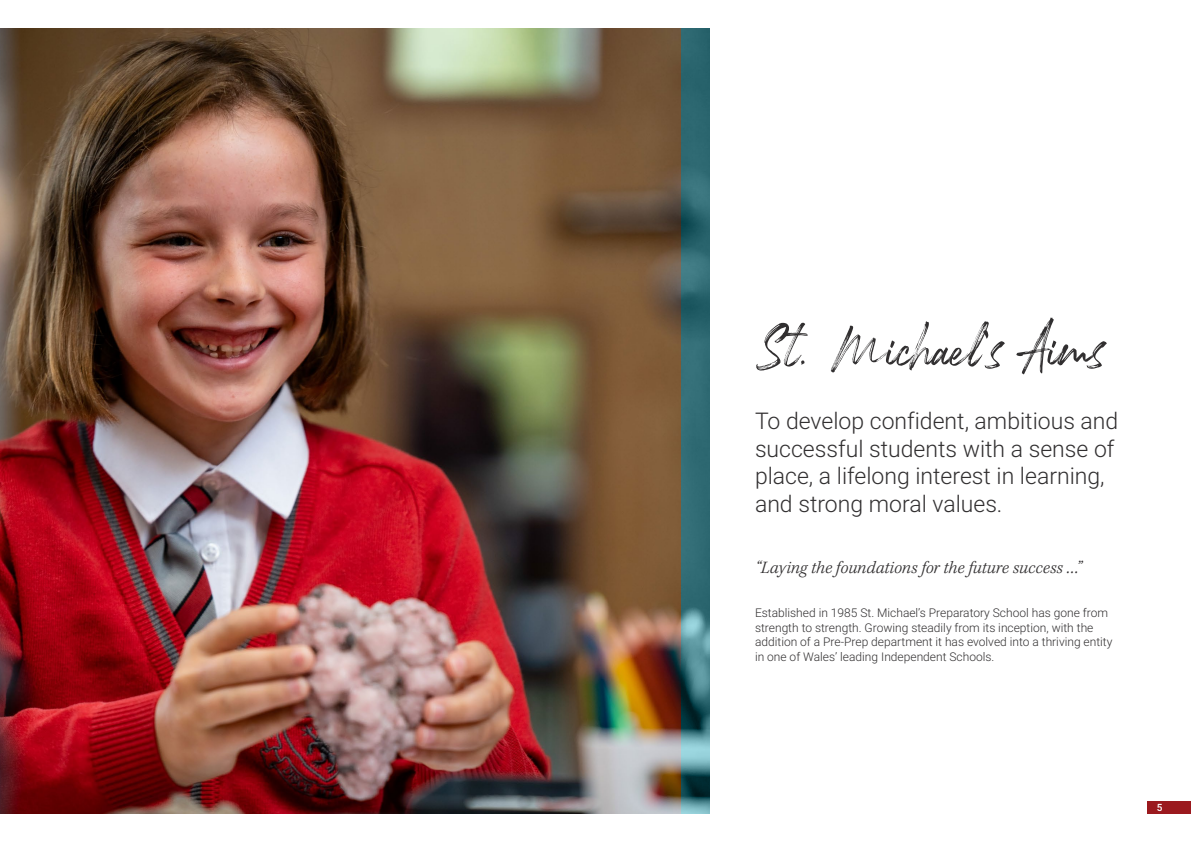
<style>
.page{position:relative;width:1191px;height:842px;background:#fff}
.page>*{position:absolute;margin:0;border:0;box-sizing:border-box;transform-origin:0 0}
.t1{font:60px "Rockness";letter-spacing:-.005em;color:#312f30}
.t2{font:300 23px/27.6px "Roboto";color:#312f30}
.t3{font:italic 300 17.8px "Kepler Std";color:#312f30}
.t4{font:300 12px/14.4px "Roboto";color:#312f30}
.t5{font:500 10px "Roboto";color:#fff}
</style>
<div class="page">
<div style="left:1146px;top:801px;width:45px;height:13px;background:#9b191e"></div>
<img style="left:0;top:28px;width:681px;height:786px">
<svg style="left:681px;top:28px;width:29px;height:786px;background:#346e77"></svg>
<p class="t1" style="left:755px;top:309px;width:352px">St, Michael’s Aims</p>
<p class="t2" style="left:755px;top:406px;width:365px">To develop confident, ambitious and successful students with a sense of place, a lifelong interest in learning, and strong moral values.</p>
<p class="t3" style="left:755px;top:557px;width:328px">“Laying the foundations for the future success …”</p>
<p class="t4" style="left:755px;top:605px;width:359px">Established in 1985 St. Michael’s Preparatory School has gone from strength to strength. Growing steadily from its inception, with the addition of a Pre-Prep department it has evolved into a thriving entity in one of Wales’ leading Independent Schools.</p>
<p class="t5" style="left:1157px;top:800px;width:7px">5</p>
</div>
